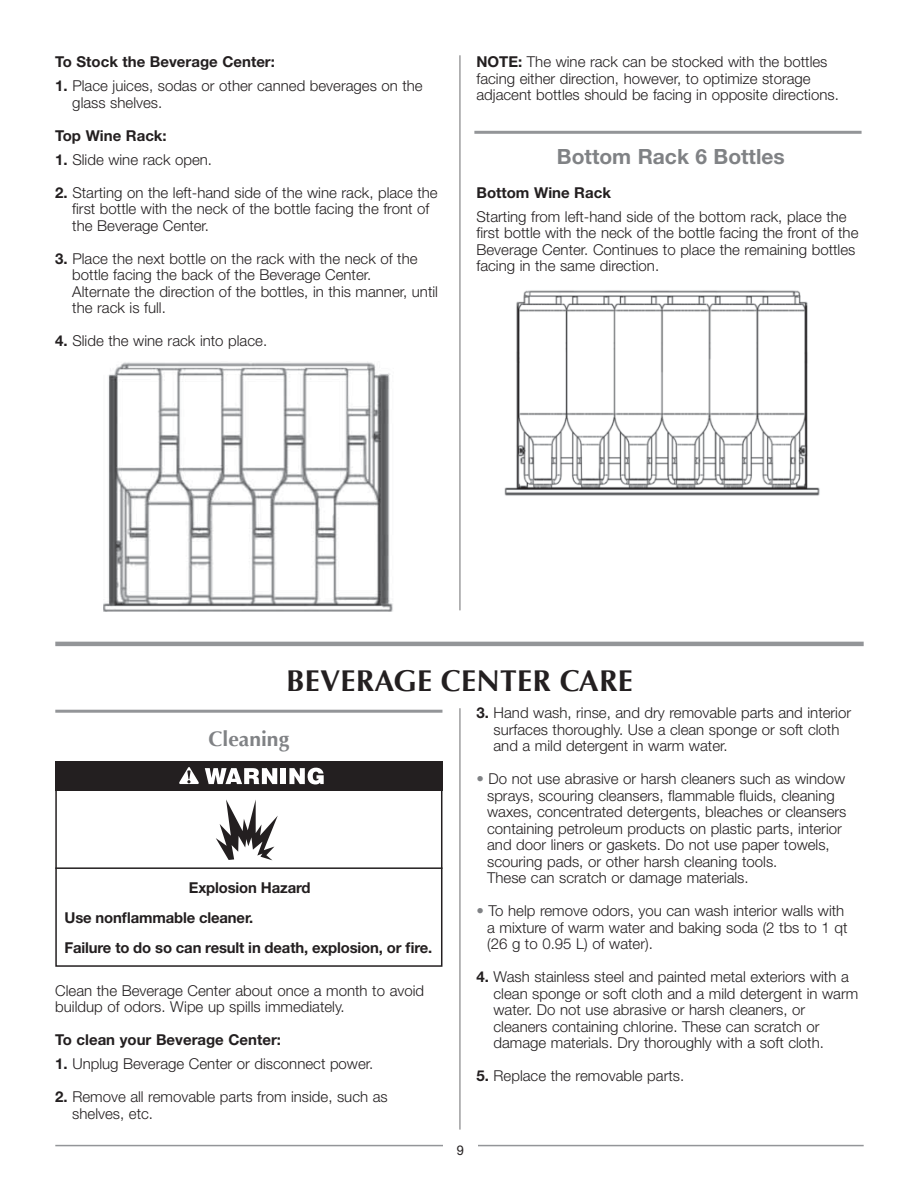
<style>
.page{position:relative;width:919px;height:1191px;background:#fff}
.page>*{position:absolute;margin:0;border:0;box-sizing:border-box;transform-origin:0 0}
.t1{font:700 30px "Optima";letter-spacing:.01em;color:#231f20}
.t2{font:700 21px "Helvetica Neue";color:#808285}
.t3{font:700 21px "Optima";color:#808285}
.t4{font:300 15px/16.5px "Helvetica Neue";color:#231f20}
.t5{font:700 15px/30px "Helvetica Neue";letter-spacing:-.01em;color:#231f20}
.t6{font:13.5px "Helvetica Neue";color:#231f20;scale:.95 1}
.s1{font-weight:700}
.s2{color:#808285}
</style>
<div class="page">
<hr style="left:55px;top:1144px;width:808px;height:2px;background:#939598">
<div style="left:443px;top:1144px;width:34px;height:13px;background:#fff"></div>
<img style="left:103px;top:362px;width:290px;height:250px">
<img style="left:504px;top:290px;width:316px;height:206px">
<div style="left:55px;top:641px;width:808px;height:5px;background:#939598"></div>
<hr style="left:55px;top:709px;width:387px;height:3px;background:#939598">
<div style="left:55px;top:762px;width:387px;height:204px;border:2px solid #231f20"></div>
<hr style="left:55px;top:867px;width:387px;height:2px;background:#231f20">
<svg style="left:216px;top:799px;width:62px;height:61px"></svg>
<div style="left:55px;top:761px;width:387px;height:30px;background:#231f20"></div>
<div style="left:281px;top:768px;width:5px;height:16px;background:#fff"></div>
<svg style="left:289px;top:767px;width:34px;height:17px"></svg>
<svg style="left:179px;top:767px;width:98px;height:17px"></svg>
<hr style="left:474px;top:131px;width:387px;height:3px;background:#939598">
<hr style="left:459px;top:55px;width:1px;height:555px;background:#6d6e70">
<hr style="left:459px;top:708px;width:1px;height:421px;background:#6d6e70">
<p class="t5" style="left:55px;top:48px;width:221px">To Stock the Beverage Center:</p>
<p class="t4" style="left:72px;top:79px;width:352px;text-indent:-17px"><span class="s1">1.</span> Place juices, sodas or other canned beverages on the glass shelves.</p>
<p class="t5" style="left:55px;top:122px;width:113px">Top Wine Rack:</p>
<p class="t4" style="left:55px;top:152px;width:158px"><span class="s1">1.</span> Slide wine rack open.</p>
<p class="t4" style="left:72px;top:185px;width:367px;text-indent:-17px"><span class="s1">2.</span> Starting on the left-hand side of the wine rack, place the first bottle with the neck of the bottle facing the front of the Beverage Center.</p>
<p class="t4" style="left:72px;top:251px;width:367px;text-indent:-17px"><span class="s1">3.</span> Place the next bottle on the rack with the neck of the bottle facing the back of the Beverage Center.<br>Alternate the direction of the bottles, in this manner, until the rack is full.</p>
<p class="t4" style="left:55px;top:334px;width:213px"><span class="s1">4.</span> Slide the wine rack into place.</p>
<p class="t4" style="left:476px;top:55px;width:364px"><span class="s1">NOTE:</span> The wine rack can be stocked with the bottles facing either direction, however, to optimize storage adjacent bottles should be facing in opposite directions.</p>
<h2 class="t2" style="left:557px;top:149px;width:229px">Bottom Rack 6 Bottles</h2>
<p class="t5" style="left:476px;top:179px;width:136px">Bottom Wine Rack</p>
<p class="t4" style="left:476px;top:210px;width:383px">Starting from left-hand side of the bottom rack, place the first bottle with the neck of the bottle facing the front of the Beverage Center. Continues to place the remaining bottles facing in the same direction.</p>
<h1 class="t1" style="left:286px;top:663px;width:348px">BEVERAGE CENTER CARE</h1>
<h2 class="t3" style="left:208px;top:726px;width:82px">Cleaning</h2>
<p class="t5" style="left:64px;top:874px;width:369px;text-indent:124px">Explosion Hazard<br>Use nonflammable cleaner.<br>Failure to do so can result in death, explosion, or fire.</p>
<p class="t4" style="left:55px;top:983px;width:370px">Clean the Beverage Center about once a month to avoid buildup of odors. Wipe up spills immediately.</p>
<p class="t5" style="left:55px;top:1026px;width:227px">To clean your Beverage Center:</p>
<p class="t4" style="left:55px;top:1057px;width:319px"><span class="s1">1.</span> Unplug Beverage Center or disconnect power.</p>
<p class="t4" style="left:72px;top:1090px;width:317px;text-indent:-17px"><span class="s1">2.</span> Remove all removable parts from inside, such as shelves, etc.</p>
<p class="t4" style="left:493px;top:706px;width:359px;text-indent:-17px"><span class="s1">3.</span> Hand wash, rinse, and dry removable parts and interior surfaces thoroughly. Use a clean sponge or soft cloth and a mild detergent in warm water.</p>
<p class="t4" style="left:487px;top:772px;width:361px;text-indent:-11px"><span class="s2">•</span> Do not use abrasive or harsh cleaners such as window sprays, scouring cleansers, flammable fluids, cleaning waxes, concentrated detergents, bleaches or cleansers containing petroleum products on plastic parts, interior and door liners or gaskets. Do not use paper towels, scouring pads, or other harsh cleaning tools.<br>These can scratch or damage materials.</p>
<p class="t4" style="left:487px;top:904px;width:362px;text-indent:-11px"><span class="s2">•</span> To help remove odors, you can wash interior walls with a mixture of warm water and baking soda (2 tbs to 1 qt (26 g to 0.95 L) of water).</p>
<p class="t4" style="left:493px;top:970px;width:366px;text-indent:-17px"><span class="s1">4.</span> Wash stainless steel and painted metal exteriors with a clean sponge or soft cloth and a mild detergent in warm water. Do not use abrasive or harsh cleaners, or cleaners containing chlorine. These can scratch or damage materials. Dry thoroughly with a soft cloth.</p>
<p class="t4" style="left:476px;top:1069px;width:209px"><span class="s1">5.</span> Replace the removable parts.</p>
<p class="t6" style="left:457px;top:1145px;width:9px">9</p>
</div>
